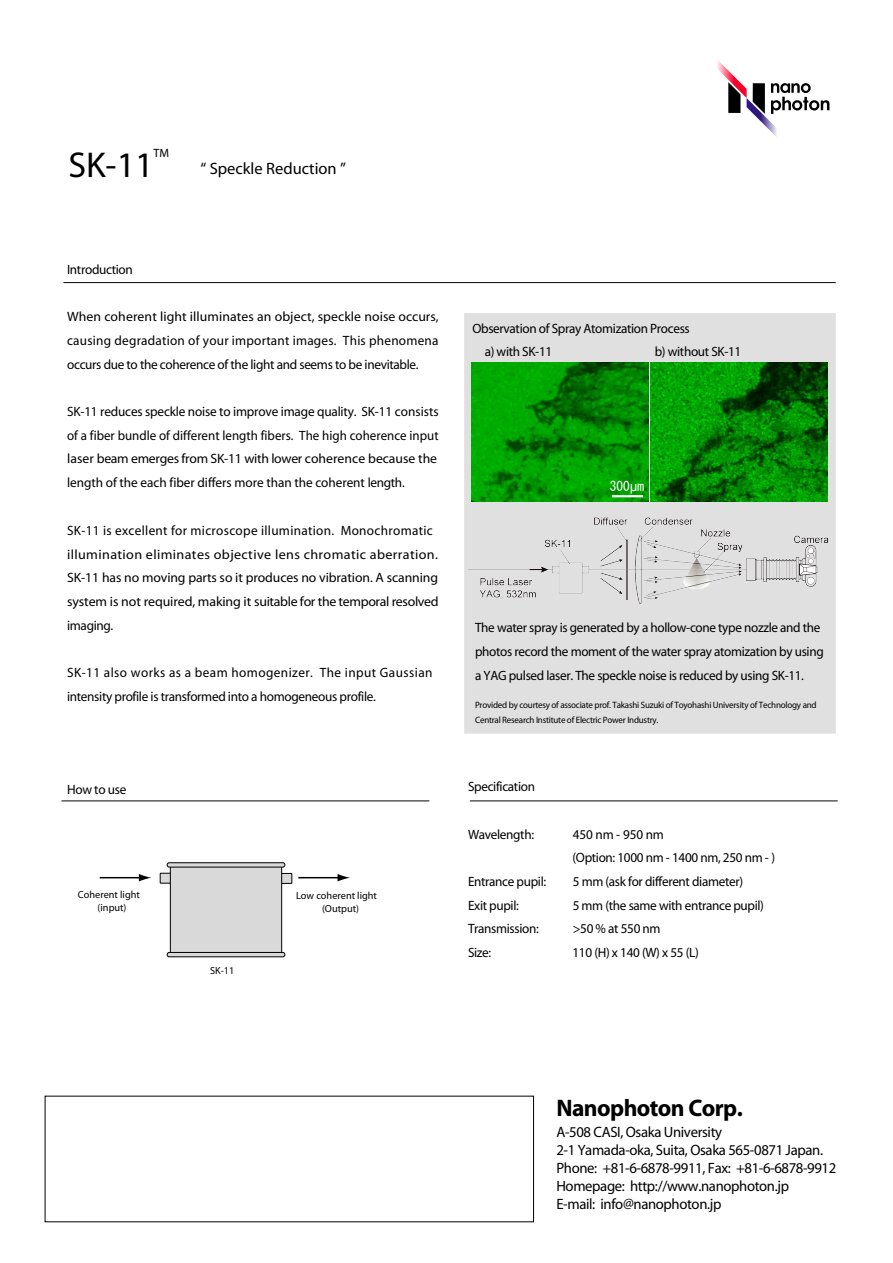
<style>
.page{position:relative;width:893px;height:1263px;background:#fff}
.page>*{position:absolute;margin:0;border:0;box-sizing:border-box;transform-origin:0 0}
.t1{font:36px "Myriad";color:#000}
.t2{font:700 24px "Myriad";letter-spacing:-.025em;color:#000}
.t3{font:16.5px "Myriad";color:#000}
.t4{font:15px/18px "Myriad";letter-spacing:-.025em;color:#000}
.t5{font:13.5px/23.7px "Myriad";letter-spacing:-.025em;color:#000}
.t6{font:13.5px/23.7px "Myriad";letter-spacing:.025em;color:#000}
.t7{font:13.35px "MS Gothic";color:#fff}
.t8{font:12px "Myriad";color:#000}
.t9{font:10.35px/12.9px "Myriad";color:#000}
.t10{font:9.15px/15px "Myriad";letter-spacing:-.025em;color:#000}
.s1{font-family:"Arial"}
</style>
<div class="page">
<div style="left:464px;top:313px;width:372px;height:421px;background:#e0e0e0"></div>
<div style="left:170px;top:866px;width:112px;height:87px;background:#d9d9d9"></div>
<div style="left:170px;top:865px;width:112px;height:89px;border:1px solid #000"></div>
<svg style="left:166px;top:952px;width:120px;height:5px"></svg>
<svg style="left:99px;top:874px;width:53px;height:7px"></svg>
<svg style="left:159px;top:862px;width:191px;height:21px"></svg>
<svg style="left:469px;top:800px;width:369px;height:2px"></svg>
<svg style="left:61px;top:800px;width:369px;height:2px"></svg>
<svg style="left:63px;top:282px;width:773px;height:1px"></svg>
<img style="left:472px;top:362px;width:177px;height:139px">
<img style="left:651px;top:362px;width:177px;height:139px">
<hr style="left:612px;top:495px;width:31px;height:2px;background:#fff">
<img style="left:468px;top:517px;width:361px;height:86px">
<svg style="left:717px;top:60px;width:112px;height:77px"></svg>
<h1 class="t1" style="left:68px;top:147px;width:87px">SK-11</h1>
<p class="t8" style="left:154px;top:147px;width:17px">TM</p>
<p class="t3" style="left:200px;top:160px;width:147px">“ Speckle Reduction ”</p>
<p class="t5" style="left:67px;top:258px;width:67px">Introduction</p>
<p class="t5" style="left:67px;top:306px;width:373px;text-align:justify">When coherent light illuminates an object, speckle noise occurs, causing degradation of your important images. This phenomena occurs due to the coherence of the light and seems to be inevitable.</p>
<p class="t5" style="left:67px;top:400px;width:373px;text-align:justify">SK-11 reduces speckle noise to improve image quality. SK-11 consists of a fiber bundle of different length fibers. The high coherence input laser beam emerges from SK-11 with lower coherence because the length of the each fiber differs more than the coherent length.</p>
<p class="t6" style="left:67px;top:519px;width:373px">SK-11 is excellent for microscope illumination. Monochromatic illumination eliminates objective lens chromatic aberration.<br>SK-11 has no moving parts so it produces no vibration. A scanning system is not required, making it suitable for the temporal resolved imaging.</p>
<p class="t5" style="left:67px;top:661px;width:367px">SK-11 also works as a beam homogenizer. The input Gaussian intensity profile is transformed into a homogeneous profile.</p>
<p class="t5" style="left:67px;top:778px;width:61px">How to use</p>
<p class="t9" style="left:98px;top:888px;width:44px;text-indent:-20px">Coherent light (input)</p>
<p class="t9" style="left:322px;top:890px;width:56px;text-indent:-26px">Low coherent light (Output)</p>
<p class="t9" style="left:210px;top:965px;width:26px">SK-11</p>
<p class="t5" style="left:485px;top:317px;width:207px;text-indent:-12px">Observation of Spray Atomization Process a) with SK-11</p>
<p class="t5" style="left:655px;top:340px;width:88px">b) without SK-11</p>
<p class="t7" style="left:610px;top:479px;width:36px">300<span class="s1">μ</span>m</p>
<p class="t5" style="left:475px;top:616px;width:350px">The water spray is generated by a hollow-cone type nozzle and the photos record the moment of the water spray atomization by using a YAG pulsed laser. The speckle noise is reduced by using SK-11.</p>
<p class="t10" style="left:475px;top:698px;width:343px">Provided by courtesy of associate prof. Takashi Suzuki of Toyohashi University of Technology and<br>Central Research Institute of Electric Power Industry.</p>
<p class="t5" style="left:468px;top:776px;width:68px">Specification</p>
<p class="t5" style="left:468px;top:823px;width:68px">Wavelength:</p>
<p class="t5" style="left:573px;top:823px;width:204px">450 nm - 950 nm<br>(Option: 1000 nm - 1400 nm, 250 nm - )</p>
<p class="t5" style="left:468px;top:870px;width:80px">Entrance pupil:</p>
<p class="t5" style="left:573px;top:870px;width:172px">5 mm (ask for different diameter)</p>
<p class="t5" style="left:468px;top:894px;width:52px">Exit pupil:</p>
<p class="t5" style="left:573px;top:894px;width:193px">5 mm (the same with entrance pupil)</p>
<p class="t5" style="left:468px;top:917px;width:72px">Transmission:</p>
<p class="t5" style="left:573px;top:917px;width:89px">&gt;50 % at 550 nm</p>
<p class="t5" style="left:468px;top:941px;width:25px">Size:</p>
<p class="t5" style="left:572px;top:941px;width:128px">110 (H) x 140 (W) x 55 (L)</p>
<h2 class="t2" style="left:556px;top:1096px;width:188px">Nanophoton Corp.</h2>
<p class="t4" style="left:556px;top:1123px;width:281px">A-508 CASI, Osaka University<br>2-1 Yamada-oka, Suita, Osaka 565-0871 Japan.<br>Phone: +81-6-6878-9911, Fax: +81-6-6878-9912<br>Homepage: http://www.nanophoton.jp<br>E-mail: info@nanophoton.jp</p>
</div>
